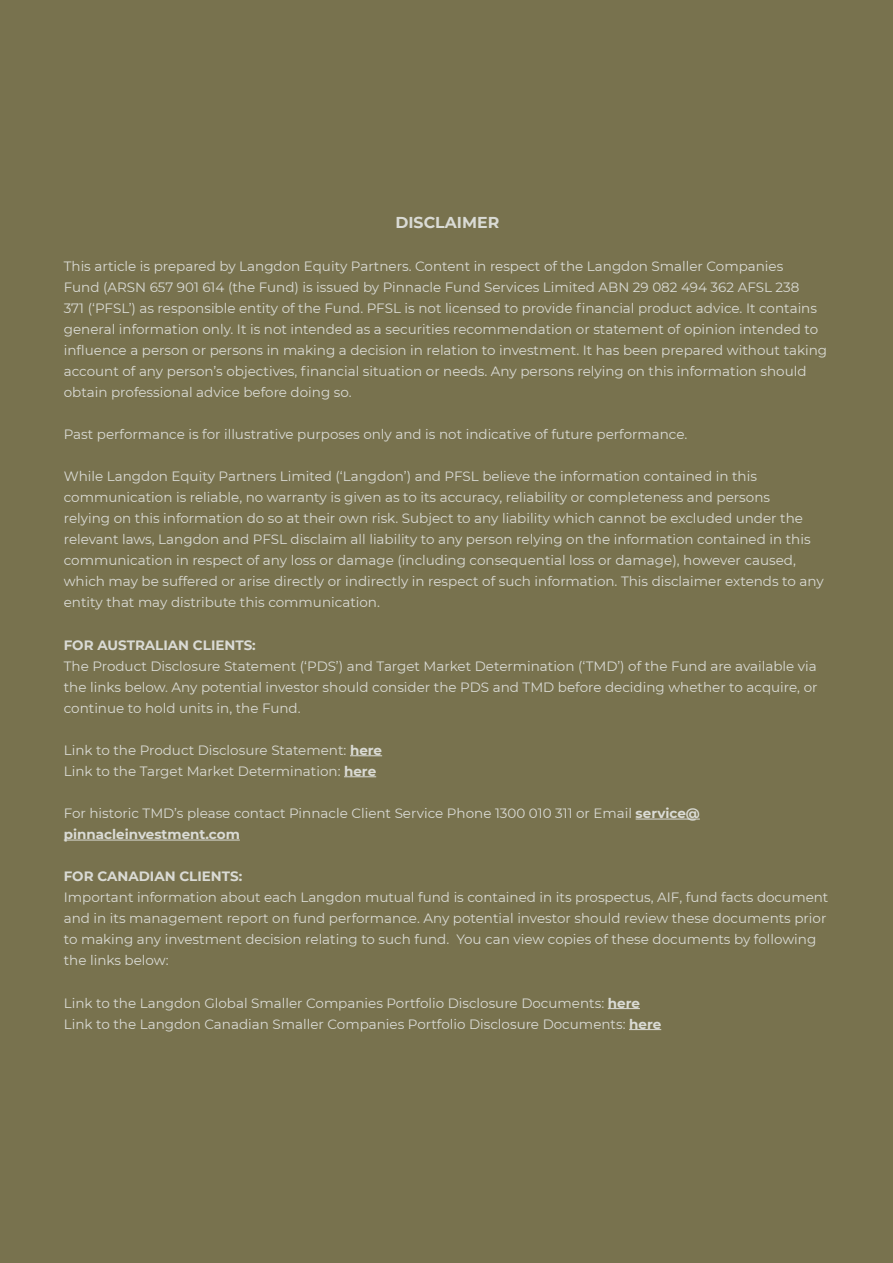
<style>
.page{position:relative;width:893px;height:1263px;background:#fff}
.page>*{position:absolute;margin:0;border:0;box-sizing:border-box;transform-origin:0 0}
.t1{font:700 15.75px "Montserrat";color:#dadbd5}
.t2{font:13.5px/21px "Montserrat";color:#dadbd5}
.t3{font:700 13.5px "Montserrat";color:#dadbd5}
.s1{font-weight:700}
</style>
<div class="page">
<div style="left:0;top:0;width:892px;height:1263px;background:#78724e"></div>
<hr style="left:350px;top:755px;width:32px;height:1px;background:#dadbd5">
<hr style="left:344px;top:776px;width:32px;height:1px;background:#dadbd5">
<hr style="left:636px;top:819px;width:64px;height:1px;background:#dadbd5">
<hr style="left:64px;top:840px;width:176px;height:1px;background:#dadbd5">
<hr style="left:608px;top:1008px;width:32px;height:1px;background:#dadbd5">
<hr style="left:629px;top:1029px;width:32px;height:1px;background:#dadbd5">
<p class="t1" style="left:395px;top:211px;width:105px">DISCLAIMER</p>
<p class="t2" style="left:64px;top:255px;width:765px">This article is prepared by Langdon Equity Partners. Content in respect of the Langdon Smaller Companies<br>Fund (ARSN 657 901 614 (the Fund) is issued by Pinnacle Fund Services Limited ABN 29 082 494 362 AFSL 238<br>371 (‘PFSL’) as responsible entity of the Fund. PFSL is not licensed to provide financial product advice. It contains general information only. It is not intended as a securities recommendation or statement of opinion intended to influence a person or persons in making a decision in relation to investment. It has been prepared without taking account of any person’s objectives, financial situation or needs. Any persons relying on this information should obtain professional advice before doing so.</p>
<p class="t2" style="left:64px;top:423px;width:625px">Past performance is for illustrative purposes only and is not indicative of future performance.</p>
<p class="t2" style="left:64px;top:465px;width:761px">While Langdon Equity Partners Limited (‘Langdon’) and PFSL believe the information contained in this communication is reliable, no warranty is given as to its accuracy, reliability or completeness and persons<br>relying on this information do so at their own risk. Subject to any liability which cannot be excluded under the relevant laws, Langdon and PFSL disclaim all liability to any person relying on the information contained in this communication in respect of any loss or damage (including consequential loss or damage), however caused, which may be suffered or arise directly or indirectly in respect of such information. This disclaimer extends to any entity that may distribute this communication.</p>
<p class="t3" style="left:64px;top:635px;width:193px">FOR AUSTRALIAN CLIENTS:</p>
<p class="t2" style="left:64px;top:655px;width:755px;text-align:justify">The Product Disclosure Statement (‘PDS’) and Target Market Determination (‘TMD’) of the Fund are available via the links below. Any potential investor should consider the PDS and TMD before deciding whether to acquire, or continue to hold units in, the Fund.</p>
<p class="t2" style="left:64px;top:739px;width:320px">Link to the Product Disclosure Statement: <span class="s1">here<br></span>Link to the Target Market Determination: <span class="s1">here</span></p>
<p class="t2" style="left:64px;top:802px;width:638px">For historic TMD’s please contact Pinnacle Client Service Phone 1300 010 311 or Email <span class="s1">service@ pinnacleinvestment.com</span></p>
<p class="t3" style="left:64px;top:867px;width:180px">FOR CANADIAN CLIENTS:</p>
<p class="t2" style="left:64px;top:886px;width:766px">Important information about each Langdon mutual fund is contained in its prospectus, AIF, fund facts document and in its management report on fund performance. Any potential investor should review these documents prior to making any investment decision relating to such fund. You can view copies of these documents by following the links below:</p>
<p class="t2" style="left:64px;top:992px;width:599px">Link to the Langdon Global Smaller Companies Portfolio Disclosure Documents: <span class="s1">here<br></span>Link to the Langdon Canadian Smaller Companies Portfolio Disclosure Documents: <span class="s1">here</span></p>
</div>
